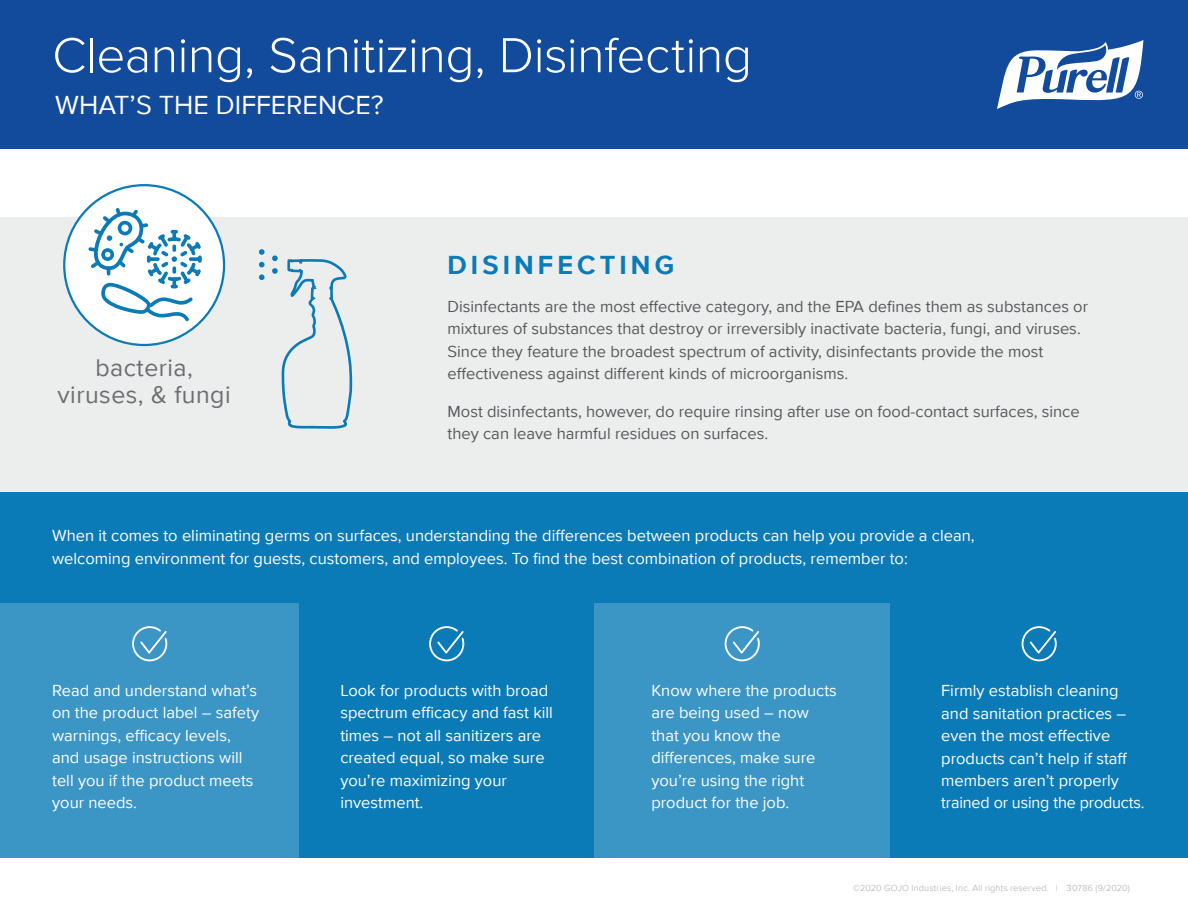
<style>
.page{position:relative;width:1188px;height:918px;background:#fff}
.page>*{position:absolute;margin:0;border:0;box-sizing:border-box;transform-origin:0 0}
.t1{font:300 51px "Proxima Nova";letter-spacing:-.01em;color:#fff}
.t2{font:27px "Proxima Nova";color:#fff}
.t3{font:700 27px "Proxima Nova";letter-spacing:.15em;color:#0b7bb7}
.t4{font:24.9px/26.8px "Proxima Nova";letter-spacing:.02em;color:#6c6d70;text-align:center}
.t5{font:16.5px/22.5px "Proxima Nova";color:#fff}
.t6{font:16.5px/22.5px "Proxima Nova";color:#57585a}
.t7{font:300 9px "Proxima Nova";letter-spacing:.025em;color:#a8a9ad}
</style>
<div class="page">
<div style="left:0;top:492px;width:1188px;height:111px;background:#0b7bb7"></div>
<div style="left:299px;top:603px;width:295px;height:254px;background:#0b7bb7"></div>
<div style="left:890px;top:603px;width:298px;height:254px;background:#0b7bb7"></div>
<div style="left:0;top:218px;width:1188px;height:274px;background:#eceded"></div>
<div style="left:64px;top:185px;width:160px;height:160px;background:#fff;border-radius:50%"></div>
<svg style="left:88px;top:208px;width:114px;height:113px"></svg>
<svg style="left:259px;top:274px;width:6px;height:6px"></svg>
<svg style="left:259px;top:262px;width:6px;height:5px"></svg>
<svg style="left:259px;top:249px;width:6px;height:6px"></svg>
<svg style="left:272px;top:255px;width:81px;height:174px"></svg>
<div style="left:0;top:603px;width:299px;height:254px;background:#3b95c5"></div>
<div style="left:594px;top:603px;width:296px;height:254px;background:#3b95c5"></div>
<div style="left:0;top:0;width:1188px;height:149px;background:#124a9c"></div>
<svg style="left:997px;top:40px;width:146px;height:69px"></svg>
<svg style="left:132px;top:626px;width:36px;height:36px"></svg>
<svg style="left:429px;top:626px;width:36px;height:36px"></svg>
<svg style="left:724px;top:626px;width:36px;height:36px"></svg>
<svg style="left:1021px;top:626px;width:36px;height:36px"></svg>
<h1 class="t1" style="left:52px;top:17px;width:701px">Cleaning, Sanitizing, Disinfecting</h1>
<h2 class="t2" style="left:55px;top:85px;width:330px">WHAT’S THE DIFFERENCE?</h2>
<h3 class="t4" style="left:58px;top:353px;width:175px">bacteria, viruses, &amp; fungi</h3>
<h2 class="t3" style="left:448px;top:245px;width:228px">DISINFECTING</h2>
<p class="t6" style="left:448px;top:294px;width:642px">Disinfectants are the most effective category, and the EPA defines them as substances or mixtures of substances that destroy or irreversibly inactivate bacteria, fungi, and viruses.<br>Since they feature the broadest spectrum of activity, disinfectants provide the most effectiveness against different kinds of microorganisms.</p>
<p class="t6" style="left:448px;top:399px;width:634px">Most disinfectants, however, do require rinsing after use on food-contact surfaces, since they can leave harmful residues on surfaces.</p>
<p class="t5" style="left:52px;top:524px;width:924px">When it comes to eliminating germs on surfaces, understanding the differences between products can help you provide a clean, welcoming environment for guests, customers, and employees. To find the best combination of products, remember to:</p>
<p class="t5" style="left:52px;top:678px;width:208px">Read and understand what’s on the product label – safety warnings, efficacy levels, and usage instructions will tell you if the product meets your needs.</p>
<p class="t5" style="left:340px;top:678px;width:214px">Look for products with broad spectrum efficacy and fast kill times – not all sanitizers are created equal, so make sure you’re maximizing your investment.</p>
<p class="t5" style="left:651px;top:678px;width:187px">Know where the products are being used – now that you know the differences, make sure you’re using the right product for the job.</p>
<p class="t5" style="left:941px;top:679px;width:205px">Firmly establish cleaning and sanitation practices – even the most effective products can’t help if staff members aren’t properly trained or using the products.</p>
<p class="t7" style="left:853px;top:881px;width:278px">©2020 GOJO Industries, Inc. All rights reserved. | 30786 (9/2020)</p>
</div>
